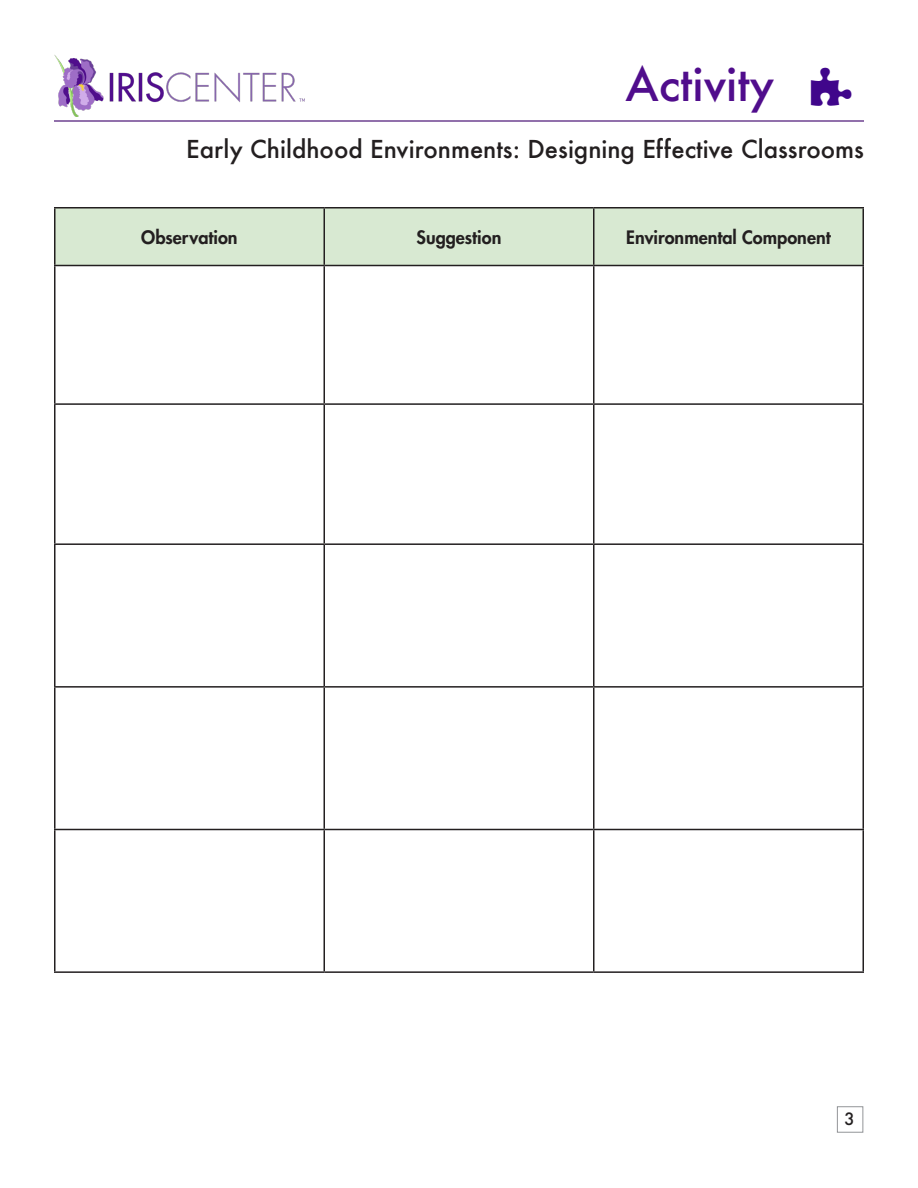
<style>
.page{position:relative;width:918px;height:1188px;background:#fff}
.page>*{position:absolute;margin:0;border:0;box-sizing:border-box;transform-origin:0 0}
.t1{font:500 45px "Futura";color:#500d8c}
.t2{font:500 24px "Futura";color:#231f20}
.t3{font:800 18px "Futura Std";color:#231f20}
.t4{font:500 16.5px "Futura";color:#231f20}
</style>
<div class="page">
<div style="left:837px;top:1106px;width:26px;height:27px;border:1px solid #939598"></div>
<hr style="left:54px;top:120px;width:810px;height:2px;background:#9170ab">
<img style="left:54px;top:55px;width:250px;height:62px">
<div style="left:56px;top:208px;width:806px;height:57px;background:#d8e9d2"></div>
<hr style="left:54px;top:207px;width:270px;height:1px;background:#231f20">
<hr style="left:54px;top:208px;width:2px;height:57px;background:#231f20">
<hr style="left:324px;top:207px;width:270px;height:1px;background:#231f20">
<hr style="left:324px;top:208px;width:1px;height:57px;background:#231f20">
<hr style="left:594px;top:207px;width:270px;height:1px;background:#231f20">
<hr style="left:593px;top:208px;width:1px;height:57px;background:#231f20">
<hr style="left:862px;top:208px;width:2px;height:57px;background:#231f20">
<hr style="left:54px;top:265px;width:270px;height:1px;background:#231f20">
<hr style="left:54px;top:266px;width:2px;height:137px;background:#231f20">
<hr style="left:324px;top:265px;width:270px;height:1px;background:#231f20">
<hr style="left:324px;top:266px;width:1px;height:137px;background:#231f20">
<hr style="left:594px;top:265px;width:270px;height:1px;background:#231f20">
<hr style="left:593px;top:266px;width:1px;height:137px;background:#231f20">
<hr style="left:862px;top:266px;width:2px;height:137px;background:#231f20">
<hr style="left:54px;top:403px;width:270px;height:2px;background:#231f20">
<hr style="left:54px;top:405px;width:2px;height:138px;background:#231f20">
<hr style="left:324px;top:403px;width:270px;height:2px;background:#231f20">
<hr style="left:324px;top:405px;width:1px;height:138px;background:#231f20">
<hr style="left:594px;top:403px;width:270px;height:2px;background:#231f20">
<hr style="left:593px;top:405px;width:1px;height:138px;background:#231f20">
<hr style="left:862px;top:405px;width:2px;height:138px;background:#231f20">
<hr style="left:54px;top:543px;width:270px;height:2px;background:#231f20">
<hr style="left:54px;top:545px;width:2px;height:141px;background:#231f20">
<hr style="left:324px;top:543px;width:270px;height:2px;background:#231f20">
<hr style="left:324px;top:545px;width:1px;height:141px;background:#231f20">
<hr style="left:594px;top:543px;width:270px;height:2px;background:#231f20">
<hr style="left:593px;top:545px;width:1px;height:141px;background:#231f20">
<hr style="left:862px;top:545px;width:2px;height:141px;background:#231f20">
<hr style="left:54px;top:686px;width:270px;height:2px;background:#231f20">
<hr style="left:54px;top:688px;width:2px;height:141px;background:#231f20">
<hr style="left:324px;top:686px;width:270px;height:2px;background:#231f20">
<hr style="left:324px;top:688px;width:1px;height:141px;background:#231f20">
<hr style="left:594px;top:686px;width:270px;height:2px;background:#231f20">
<hr style="left:593px;top:688px;width:1px;height:141px;background:#231f20">
<hr style="left:862px;top:688px;width:2px;height:141px;background:#231f20">
<hr style="left:54px;top:829px;width:270px;height:1px;background:#231f20">
<hr style="left:54px;top:830px;width:2px;height:141px;background:#231f20">
<hr style="left:324px;top:829px;width:270px;height:1px;background:#231f20">
<hr style="left:324px;top:830px;width:1px;height:141px;background:#231f20">
<hr style="left:594px;top:829px;width:270px;height:1px;background:#231f20">
<hr style="left:593px;top:830px;width:1px;height:141px;background:#231f20">
<hr style="left:862px;top:830px;width:2px;height:141px;background:#231f20">
<hr style="left:54px;top:971px;width:270px;height:2px;background:#231f20">
<hr style="left:324px;top:971px;width:270px;height:2px;background:#231f20">
<hr style="left:594px;top:971px;width:270px;height:2px;background:#231f20">
<h1 class="t1" style="left:626px;top:53px;width:150px">Activity</h1>
<p class="t2" style="left:186px;top:133px;width:679px">Early Childhood Environments: Designing Effective Classrooms</p>
<p class="t3" style="left:141px;top:226px;width:98px">Observation</p>
<p class="t3" style="left:417px;top:226px;width:86px">Suggestion</p>
<p class="t3" style="left:626px;top:226px;width:206px">Environmental Component</p>
<p class="t4" style="left:845px;top:1108px;width:12px">3</p>
</div>
